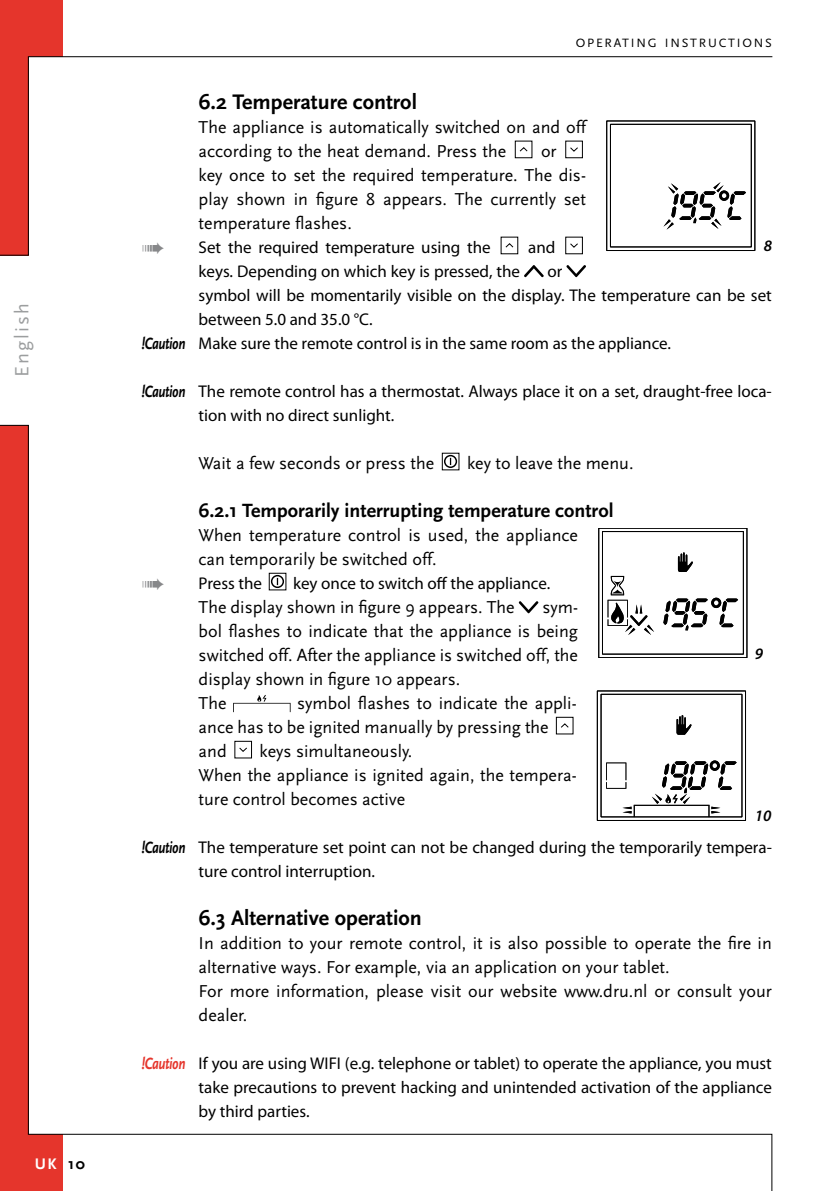
<style>
.page{position:relative;width:840px;height:1191px;background:#fff}
.page>*{position:absolute;margin:0;border:0;box-sizing:border-box;transform-origin:0 0}
.t1{font:700 22px "Scala Sans";color:#000}
.t2{font:700 20px "Scala Sans";color:#000}
.t3{font:20px "Scala Sans";letter-spacing:.105em;color:#9c9e9f}
.t4{font:18px/24px "Scala Sans";color:#000}
.t5{font:17px/24px "Myriad Pro";color:#000}
.t6{font:italic 600 16px "Myriad Pro";color:#000}
.t7{font:700 16px "Scala Sans";color:#000}
.t8{font:700 16px "Scala Sans";color:#fff}
.t9{font:12.6px "Scala Sans";letter-spacing:.145em;color:#000}
.s1{font-family:"Scala Sans";font-weight:700;font-style:italic}
.s2{font-family:"Scala Sans";font-weight:700;font-style:italic;color:#e5352c}
</style>
<div class="page">
<svg style="left:0;top:57px;width:29px;height:198px;background:#dc332a"></svg>
<svg style="left:0;top:425px;width:29px;height:709px;background:#dc332a"></svg>
<div style="left:514px;top:141px;width:18px;height:17px;border:1px solid #000"></div>
<svg style="left:519px;top:147px;width:9px;height:5px"></svg>
<svg style="left:570px;top:147px;width:8px;height:5px"></svg>
<svg style="left:505px;top:243px;width:9px;height:5px"></svg>
<svg style="left:570px;top:243px;width:8px;height:5px"></svg>
<svg style="left:524px;top:265px;width:19px;height:12px"></svg>
<svg style="left:566px;top:265px;width:19px;height:12px"></svg>
<div style="left:441px;top:453px;width:18px;height:17px;border:1px solid #000"></div>
<div style="left:443px;top:455px;width:14px;height:13px;border:1px solid #000;border-radius:50%"></div>
<svg style="left:449px;top:458px;width:2px;height:7px"></svg>
<div style="left:271px;top:575px;width:13px;height:13px;border:1px solid #000;border-radius:50%"></div>
<svg style="left:518px;top:601px;width:20px;height:12px"></svg>
<svg style="left:233px;top:695px;width:57px;height:17px"></svg>
<div style="left:555px;top:717px;width:18px;height:17px;border:1px solid #000"></div>
<svg style="left:561px;top:723px;width:8px;height:5px"></svg>
<div style="left:234px;top:741px;width:18px;height:17px;border:1px solid #000"></div>
<svg style="left:239px;top:747px;width:8px;height:5px"></svg>
<svg style="left:710px;top:597px;width:10px;height:11px"></svg>
<svg style="left:677px;top:552px;width:15px;height:20px"></svg>
<svg style="left:713px;top:598px;width:24px;height:29px"></svg>
<svg style="left:663px;top:598px;width:44px;height:32px"></svg>
<div style="left:602px;top:531px;width:141px;height:123px;border:1px solid #000"></div>
<div style="left:598px;top:528px;width:148px;height:130px;border:1px solid #000"></div>
<svg style="left:607px;top:576px;width:46px;height:59px"></svg>
<svg style="left:676px;top:715px;width:15px;height:20px"></svg>
<div style="left:600px;top:694px;width:141px;height:123px;border:1px solid #000"></div>
<div style="left:596px;top:690px;width:149px;height:130px;border:1px solid #000"></div>
<svg style="left:606px;top:761px;width:130px;height:56px"></svg>
<div style="left:610px;top:124px;width:141px;height:123px;border:1px solid #000"></div>
<div style="left:606px;top:121px;width:148px;height:130px;border:1px solid #000"></div>
<svg style="left:663px;top:182px;width:82px;height:48px"></svg>
<div style="left:0;top:1134px;width:62px;height:57px;background:#e5352c"></div>
<div style="left:0;top:0;width:62px;height:57px;background:#e5352c"></div>
<hr style="left:28px;top:56px;width:743px;height:1px;background:#000">
<svg style="left:28px;top:1133px;width:744px;height:58px"></svg>
<p class="t3" style="left:11px;top:377px;width:75px;rotate:-90deg">English</p>
<p class="t8" style="left:35px;top:1154px;width:23px">UK</p>
<p class="t7" style="left:68px;top:1154px;width:18px">10</p>
<p class="t9" style="left:575px;top:36px;width:197px">OPERATING INSTRUCTIONS</p>
<p class="t1" style="left:198px;top:90px;width:220px">6.2 Temperature control</p>
<p class="t4" style="left:198px;top:116px;width:388px">The appliance is automatically switched on and off according to the heat demand. Press the</p>
<p class="t4" style="left:198px;top:140px;width:388px;text-indent:342px">or<br>key once to set the required temperature. The dis&shy;play shown in figure 8 appears. The currently set temperature flashes.</p>
<p class="t5" style="left:198px;top:235px;width:293px">Set the required temperature using the</p>
<p class="t5" style="left:528px;top:235px;width:29px">and</p>
<p class="t5" style="left:198px;top:259px;width:323px">keys. Depending on which key is pressed, the</p>
<p class="t5" style="left:547px;top:259px;width:16px">or</p>
<p class="t5" style="left:198px;top:283px;width:574px">symbol will be momentarily visible on the display. The temperature can be set</p>
<p class="t5" style="left:198px;top:307px;width:175px">between 5.0 and 35.0 °C.</p>
<p class="t5" style="left:142px;top:331px;width:530px"><span class="s1">!Caution</span> Make sure the remote control is in the same room as the appliance.</p>
<p class="t5" style="left:198px;top:379px;width:574px;text-indent:-57px"><span class="s1">!Caution</span> The remote control has a thermostat. Always place it on a set, draught-free loca&shy;tion with no direct sunlight.</p>
<p class="t4" style="left:198px;top:452px;width:237px">Wait a few seconds or press the</p>
<p class="t4" style="left:467px;top:452px;width:168px">key to leave the menu.</p>
<p class="t2" style="left:198px;top:500px;width:416px">6.2.1 Temporarily interrupting temperature control</p>
<p class="t4" style="left:198px;top:524px;width:380px">When temperature control is used, the appliance can temporarily be switched off.</p>
<p class="t5" style="left:198px;top:571px;width:65px">Press the</p>
<p class="t5" style="left:293px;top:571px;width:258px">key once to switch off the appliance.</p>
<p class="t4" style="left:198px;top:596px;width:317px">The display shown in figure 9 appears. The</p>
<p class="t6" style="left:763px;top:235px;width:10px">8</p>
<p class="t4" style="left:198px;top:596px;width:380px;text-indent:343px">sym&shy;bol flashes to indicate that the appliance is being switched off. After the appliance is switched off, the display shown in figure 10 appears.<br>The</p>
<p class="t6" style="left:754px;top:643px;width:10px">9</p>
<p class="t4" style="left:198px;top:692px;width:379px;text-indent:99px">symbol flashes to indicate the appli&shy;ance has to be ignited manually by pressing the and</p>
<p class="t4" style="left:198px;top:740px;width:379px;text-indent:61px">keys simultaneously.<br>When the appliance is ignited again, the tempera&shy;ture control becomes active</p>
<p class="t5" style="left:198px;top:835px;width:574px;text-indent:-57px"><span class="s1">!Caution</span> The temperature set point can not be changed during the temporarily tempera&shy;ture control interruption.</p>
<p class="t1" style="left:198px;top:906px;width:224px">6.3 Alternative operation</p>
<p class="t4" style="left:198px;top:932px;width:574px">In addition to your remote control, it is also possible to operate the fire in alternative ways. For example, via an application on your tablet.<br>For more information, please visit our website www.dru.nl or consult your dealer.</p>
<p class="t5" style="left:198px;top:1051px;width:574px;text-align:justify;text-indent:-57px"><span class="s2">!Caution</span> If you are using WIFI (e.g. telephone or tablet) to operate the appliance, you must take precautions to prevent hacking and unintended activation of the appliance by third parties.</p>
<p class="t6" style="left:754px;top:805px;width:18px">10</p>
</div>
